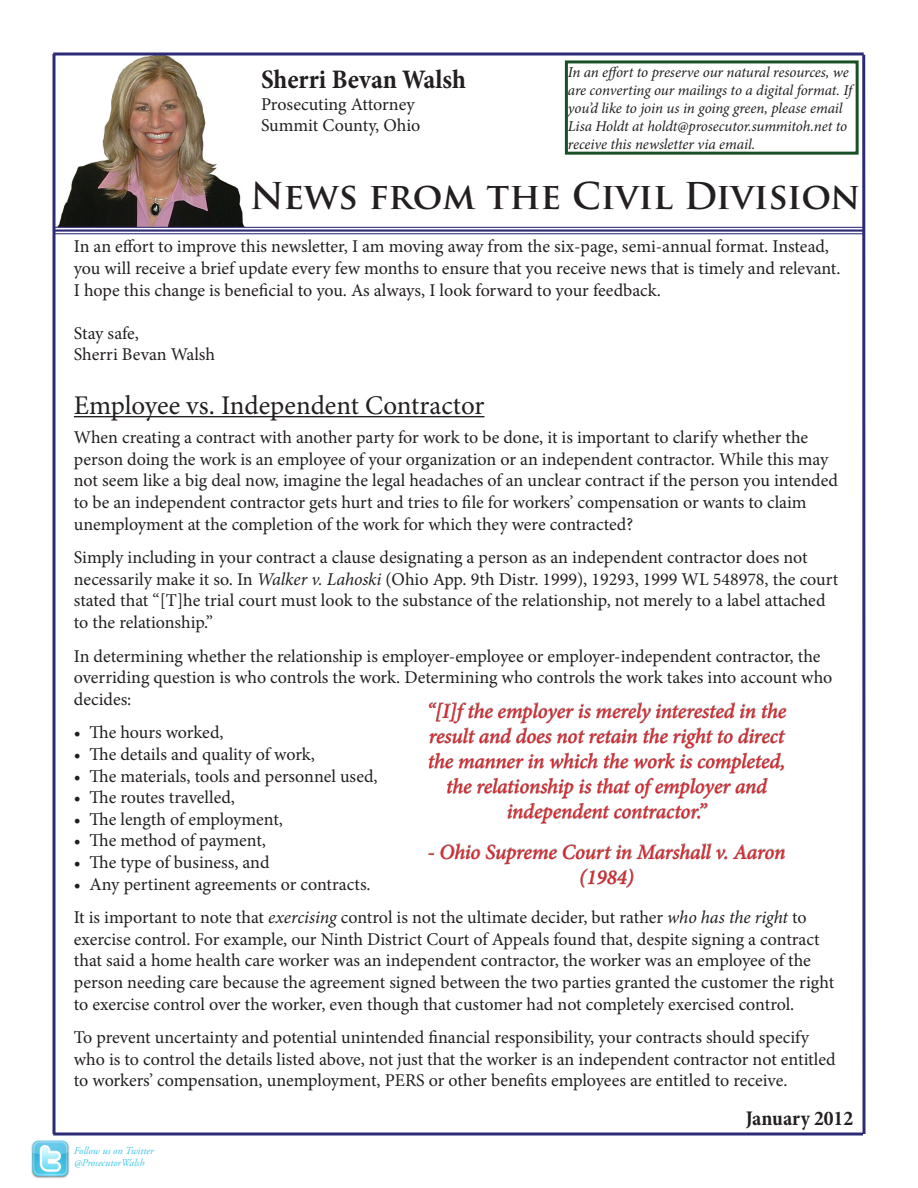
<style>
.page{position:relative;width:918px;height:1188px;background:#fff}
.page>*{position:absolute;margin:0;border:0;box-sizing:border-box;transform-origin:0 0}
.t1{font:700 36px "Trajan Pro";color:#231f20}
.t2{font:27px "Minion Pro";color:#231f20}
.t3{font:700 condensed 27px "Minion Pro";color:#231f20}
.t4{font:italic 500 21px/25.2px "Minion Pro";letter-spacing:-.01em;color:#db1f25;text-align:center}
.t5{font:700 condensed 21px "Minion Pro";color:#231f20}
.t6{font:18px/21.6px "Minion Pro";letter-spacing:-.005em;color:#231f20}
.t7{font:italic 15px/18px "Minion Pro";letter-spacing:-.01em;color:#231f20}
.t8{font:italic 10.5px/12px "Adobe Garamond Pro";color:#43c6e6}
.s1{font-style:italic}
</style>
<div class="page">
<svg style="left:247px;top:226px;width:615px;height:1px"></svg>
<img style="left:56px;top:56px;width:191px;height:171px">
<hr style="left:74px;top:416px;width:410px;height:1px;background:#231f20">
<svg style="left:428px;top:702px;width:359px;height:122px"></svg>
<svg style="left:440px;top:843px;width:346px;height:45px"></svg>
<hr style="left:54px;top:227px;width:810px;height:1px;background:#2d2a76">
<hr style="left:54px;top:229px;width:810px;height:3px;background:#2d2a76">
<hr style="left:54px;top:233px;width:810px;height:1px;background:#2d2a76">
<svg style="left:52px;top:54px;width:4px;height:1080px;background:#605e97"></svg>
<svg style="left:53px;top:52px;width:811px;height:4px;background:#605e97"></svg>
<svg style="left:862px;top:55px;width:4px;height:1079px;background:#605e97"></svg>
<svg style="left:53px;top:1132px;width:810px;height:4px;background:#605e97"></svg>
<div style="left:565px;top:60px;width:294px;height:95px;border:3px solid #1a5026"></div>
<img style="left:31px;top:1140px;width:39px;height:38px">
<p class="t3" style="left:261px;top:61px;width:207px">Sherri Bevan Walsh</p>
<p class="t6" style="left:261px;top:93px;width:155px">Prosecuting Attorney</p>
<p class="t6" style="left:261px;top:115px;width:161px">Summit County, Ohio</p>
<p class="t7" style="left:568px;top:63px;width:286px">In an effort to preserve our natural resources, we are converting our mailings to a digital format. If you’d like to join us in going green, please email Lisa Holdt at holdt@prosecutor.summitoh.net to receive this newsletter via email.</p>
<p class="t1" style="left:250px;top:173px;width:612px">News from the Civil Division</p>
<p class="t6" style="left:74px;top:236px;width:768px">In an effort to improve this newsletter, I am moving away from the six-page, semi-annual format. Instead, you will receive a brief update every few months to ensure that you receive news that is timely and relevant.<br>I hope this change is beneficial to you. As always, I look forward to your feedback.</p>
<p class="t6" style="left:74px;top:322px;width:67px">Stay safe,</p>
<p class="t6" style="left:74px;top:344px;width:143px">Sherri Bevan Walsh</p>
<p class="t2" style="left:74px;top:387px;width:412px">Employee vs. Independent Contractor</p>
<p class="t6" style="left:74px;top:427px;width:766px">When creating a contract with another party for work to be done, it is important to clarify whether the person doing the work is an employee of your organization or an independent contractor. While this may not seem like a big deal now, imagine the legal headaches of an unclear contract if the person you intended to be an independent contractor gets hurt and tries to file for workers’ compensation or wants to claim unemployment at the completion of the work for which they were contracted?</p>
<p class="t6" style="left:74px;top:547px;width:766px">Simply including in your contract a clause designating a person as an independent contractor does not necessarily make it so. In <span class="s1">Walker v. Lahoski</span> (Ohio App. 9th Distr. 1999), 19293, 1999 WL 548978, the court stated that “[T]he trial court must look to the substance of the relationship, not merely to a label attached to the relationship.”</p>
<p class="t6" style="left:74px;top:645px;width:760px">In determining whether the relationship is employer-employee or employer-independent contractor, the overriding question is who controls the work. Determining who controls the work takes into account who decides:</p>
<p class="t6" style="left:74px;top:722px;width:151px">• The hours worked,</p>
<p class="t6" style="left:74px;top:743px;width:243px">• The details and quality of work,</p>
<p class="t6" style="left:74px;top:765px;width:305px">• The materials, tools and personnel used,</p>
<p class="t6" style="left:74px;top:787px;width:163px">• The routes travelled,</p>
<p class="t6" style="left:74px;top:808px;width:211px">• The length of employment,</p>
<p class="t6" style="left:74px;top:830px;width:194px">• The method of payment,</p>
<p class="t6" style="left:74px;top:851px;width:197px">• The type of business, and</p>
<p class="t6" style="left:74px;top:873px;width:298px">• Any pertinent agreements or contracts.</p>
<p class="t6" style="left:74px;top:907px;width:762px">It is important to note that <span class="s1">exercising</span> control is not the ultimate decider, but rather <span class="s1">who has the right</span> to exercise control. For example, our Ninth District Court of Appeals found that, despite signing a contract that said a home health care worker was an independent contractor, the worker was an employee of the person needing care because the agreement signed between the two parties granted the customer the right to exercise control over the worker, even though that customer had not completely exercised control.</p>
<p class="t6" style="left:74px;top:1027px;width:763px">To prevent uncertainty and potential unintended financial responsibility, your contracts should specify who is to control the details listed above, not just that the worker is an independent contractor not entitled to workers’ compensation, unemployment, PERS or other benefits employees are entitled to receive.</p>
<p class="t4" style="left:427px;top:698px;width:361px">“[I]f the employer is merely interested in the result and does not retain the right to direct the manner in which the work is completed, the relationship is that of employer and independent contractor.”</p>
<p class="t4" style="left:428px;top:839px;width:359px">- Ohio Supreme Court in Marshall v. Aaron (1984)</p>
<p class="t8" style="left:74px;top:1145px;width:81px">Follow us on Twitter @ProsecutorWalsh</p>
<p class="t5" style="left:746px;top:1104px;width:109px">January 2012</p>
</div>
